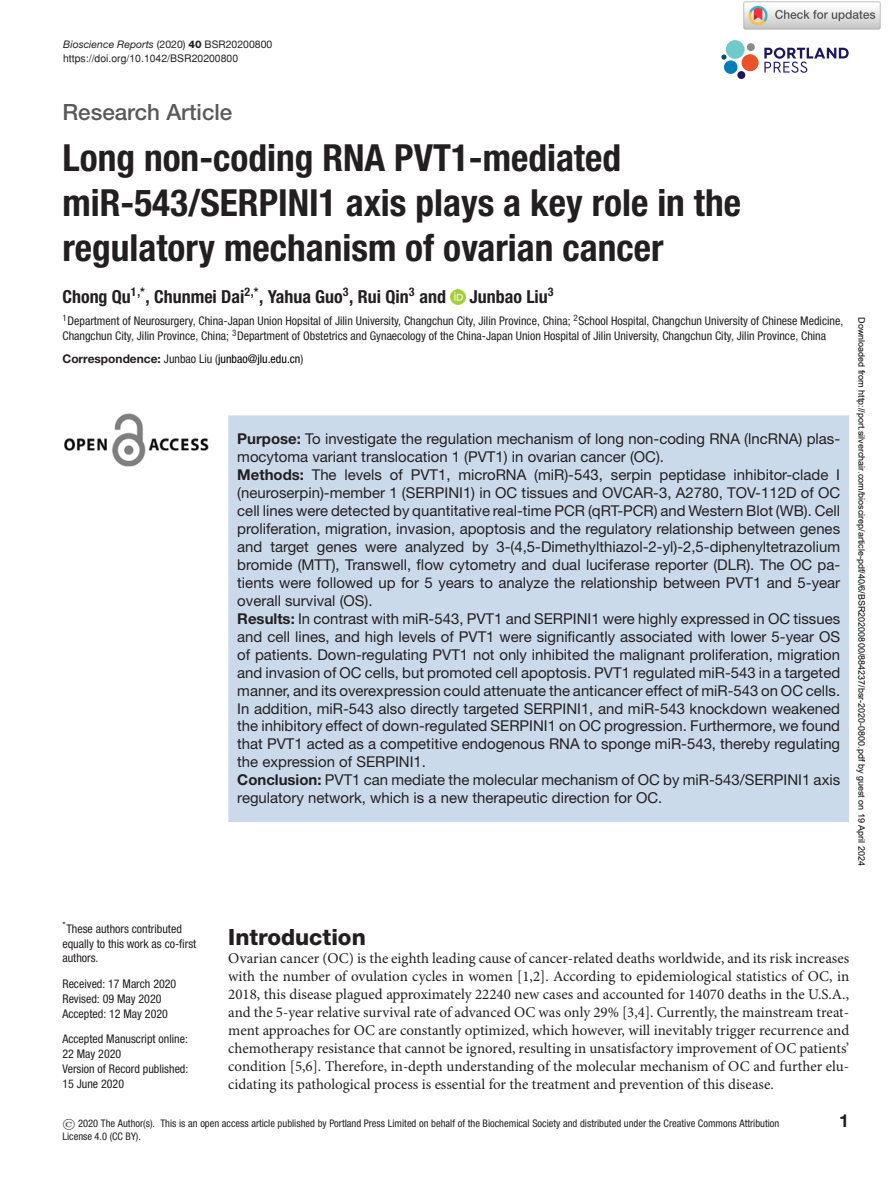
<style>
.page{position:relative;width:893px;height:1183px;background:#fff}
.page>*{position:absolute;margin:0;border:0;box-sizing:border-box;transform-origin:0 0}
.t1{font:700 condensed 37.35px/44.8px "Helvetica Neue LT Std";color:#231f20}
.t2{font:500 22.35px "Helvetica Neue LT Std";color:#58595b}
.t3{font:800 22.35px "Helvetica Neue LT Std";color:#231f20}
.t4{font:700 condensed 18px "Helvetica Neue LT Std";color:#231f20}
.t5{font:700 18px "Helvetica Neue LT Std";color:#231f20}
.t6{font:15px/18px "Helvetica Neue LT Std";color:#231f20}
.t7{font:15px/18px "Minion Pro";color:#231f20;text-align:justify}
.t8{font:condensed 12px/15px "Helvetica Neue LT Std";color:#231f20}
.t9{font:condensed 12px "Helvetica Neue LT Std";color:#000}
.t10{font:condensed 10.5px/13.5px "Helvetica Neue LT Std";color:#231f20}
.t11{font:italic 10.5px "Helvetica Neue LT Std";color:#231f20}
.t12{font:10.5px "Helvetica";color:#231f20}
.t13{font:9px "Arial";color:#000}
.s1{font-style:normal}
.s2{font-weight:800;font-style:normal}
.s3{font-weight:700;font-stretch:normal;color:#231f20}
.s4{color:#231f20}
.s5{font-weight:700}
.s6{font-family:"SFRM0700";font-stretch:normal}
</style>
<div class="page">
<svg style="left:764px;top:48px;width:85px;height:25px"></svg>
<div style="left:726px;top:40px;width:18px;height:19px;background:#70cacb;border-radius:50%"></div>
<div style="left:741px;top:54px;width:18px;height:17px;background:#ea5329;border-radius:50%"></div>
<div style="left:724px;top:60px;width:13px;height:14px;background:#007db5;border-radius:50%"></div>
<div style="left:737px;top:71px;width:8px;height:8px;background:#1d1760;border-radius:50%"></div>
<div style="left:747px;top:43px;width:8px;height:8px;background:#888c85;border-radius:50%"></div>
<svg style="left:721px;top:54px;width:5px;height:6px"></svg>
<img style="left:450px;top:289px;width:15px;height:15px">
<img style="left:64px;top:413px;width:145px;height:53px">
<div style="left:228px;top:415px;width:621px;height:406px;background:#cbdaeb"></div>
<img style="left:743px;top:1px;width:138px;height:29px">
<p class="t11" style="left:63px;top:40px;width:211px">Bioscience Reports <span class="s1">(2020)</span> <span class="s2">40</span> <span class="s1">BSR20200800</span></p>
<p class="t12" style="left:63px;top:54px;width:177px">https://doi.org/10.1042/BSR20200800</p>
<h2 class="t2" style="left:62px;top:104px;width:171px">Research Article</h2>
<h1 class="t1" style="left:62px;top:138px;width:680px">Long non-coding RNA PVT1-mediated miR-543/SERPINI1 axis plays a key role in the regulatory mechanism of ovarian cancer</h1>
<p class="t4" style="left:62px;top:289px;width:385px">Chong Qu<sup>1,*</sup>, Chunmei Dai<sup>2,*</sup>, Yahua Guo<sup>3</sup>, Rui Qin<sup>3</sup> and</p>
<p class="t4" style="left:470px;top:289px;width:86px">Junbao Liu<sup>3</sup></p>
<p class="t8" style="left:62px;top:314px;width:782px"><sup>1</sup>Department of Neurosurgery, China-Japan Union Hopsital of Jilin University, Changchun City, Jilin Province, China; <sup>2</sup>School Hospital, Changchun University of Chinese Medicine,<br>Changchun City, Jilin Province, China; <sup>3</sup>Department of Obstetrics and Gynaecology of the China-Japan Union Hospital of Jilin University, Changchun City, Jilin Province, China</p>
<p class="t9" style="left:62px;top:354px;width:242px"><span class="s3">Correspondence:</span> <span class="s4">Junbao Liu (</span>junbao@jlu.edu.cn<span class="s4">)</span></p>
<p class="t6" style="left:237px;top:431px;width:604px"><span class="s5">Purpose:</span> To investigate the regulation mechanism of long non-coding RNA (lncRNA) plas&shy;mocytoma variant translocation 1 (PVT1) in ovarian cancer (OC).<br><span class="s5">Methods:</span> The levels of PVT1, microRNA (miR)-543, serpin peptidase inhibitor-clade I (neuroserpin)-member 1 (SERPINI1) in OC tissues and OVCAR-3, A2780, TOV-112D of OC cell lines were detected by quantitative real-time PCR (qRT-PCR) and Western Blot (WB). Cell proliferation, migration, invasion, apoptosis and the regulatory relationship between genes and target genes were analyzed by 3-(4,5-Dimethylthiazol-2-yl)-2,5-diphenyltetrazolium bromide (MTT), Transwell, flow cytometry and dual luciferase reporter (DLR). The OC pa&shy;tients were followed up for 5 years to analyze the relationship between PVT1 and 5-year overall survival (OS).<br><span class="s5">Results:</span> In contrast with miR-543, PVT1 and SERPINI1 were highly expressed in OC tissues and cell lines, and high levels of PVT1 were significantly associated with lower 5-year OS of patients. Down-regulating PVT1 not only inhibited the malignant proliferation, migration and invasion of OC cells, but promoted cell apoptosis. PVT1 regulated miR-543 in a targeted manner, and its overexpression could attenuate the anticancer effect of miR-543 on OC cells.<br>In addition, miR-543 also directly targeted SERPINI1, and miR-543 knockdown weakened the inhibitory effect of down-regulated SERPINI1 on OC progression. Furthermore, we found that PVT1 acted as a competitive endogenous RNA to sponge miR-543, thereby regulating the expression of SERPINI1.<br><span class="s5">Conclusion:</span> PVT1 can mediate the molecular mechanism of OC by miR-543/SERPINI1 axis regulatory network, which is a new therapeutic direction for OC.</p>
<p class="t13" style="left:865px;top:317px;width:549px;rotate:90deg">Downloaded from http://port.silverchair.com/bioscirep/article-pdf/40/6/BSR20200800/884237/bsr-2020-0800.pdf by guest on 19 April 2024</p>
<p class="t8" style="left:62px;top:921px;width:135px"><sup>*</sup>These authors contributed equally to this work as co-first authors.</p>
<p class="t8" style="left:62px;top:976px;width:115px">Received: 17 March 2020<br>Revised: 09 May 2020<br>Accepted: 12 May 2020</p>
<p class="t8" style="left:62px;top:1032px;width:127px">Accepted Manuscript online:<br>22 May 2020<br>Version of Record published:<br>15 June 2020</p>
<h2 class="t3" style="left:228px;top:928px;width:139px">Introduction</h2>
<p class="t7" style="left:228px;top:950px;width:622px">Ovarian cancer (OC) is the eighth leading cause of cancer-related deaths worldwide, and its risk increases with the number of ovulation cycles in women [1,2]. According to epidemiological statistics of OC, in 2018, this disease plagued approximately 22240 new cases and accounted for 14070 deaths in the U.S.A., and the 5-year relative survival rate of advanced OC was only 29% [3,4]. Currently, the mainstream treat&shy;ment approaches for OC are constantly optimized, which however, will inevitably trigger recurrence and chemotherapy resistance that cannot be ignored, resulting in unsatisfactory improvement of OC patients’ condition [5,6]. Therefore, in-depth understanding of the molecular mechanism of OC and further elu&shy;cidating its pathological process is essential for the treatment and prevention of this disease.</p>
<p class="t10" style="left:62px;top:1117px;width:718px"><span class="s6">©</span> 2020 The Author(s). This is an open access article published by Portland Press Limited on behalf of the Biochemical Society and distributed under the Creative Commons Attribution<br>License 4.0 (CC BY).</p>
<p class="t5" style="left:839px;top:1113px;width:11px">1</p>
</div>
